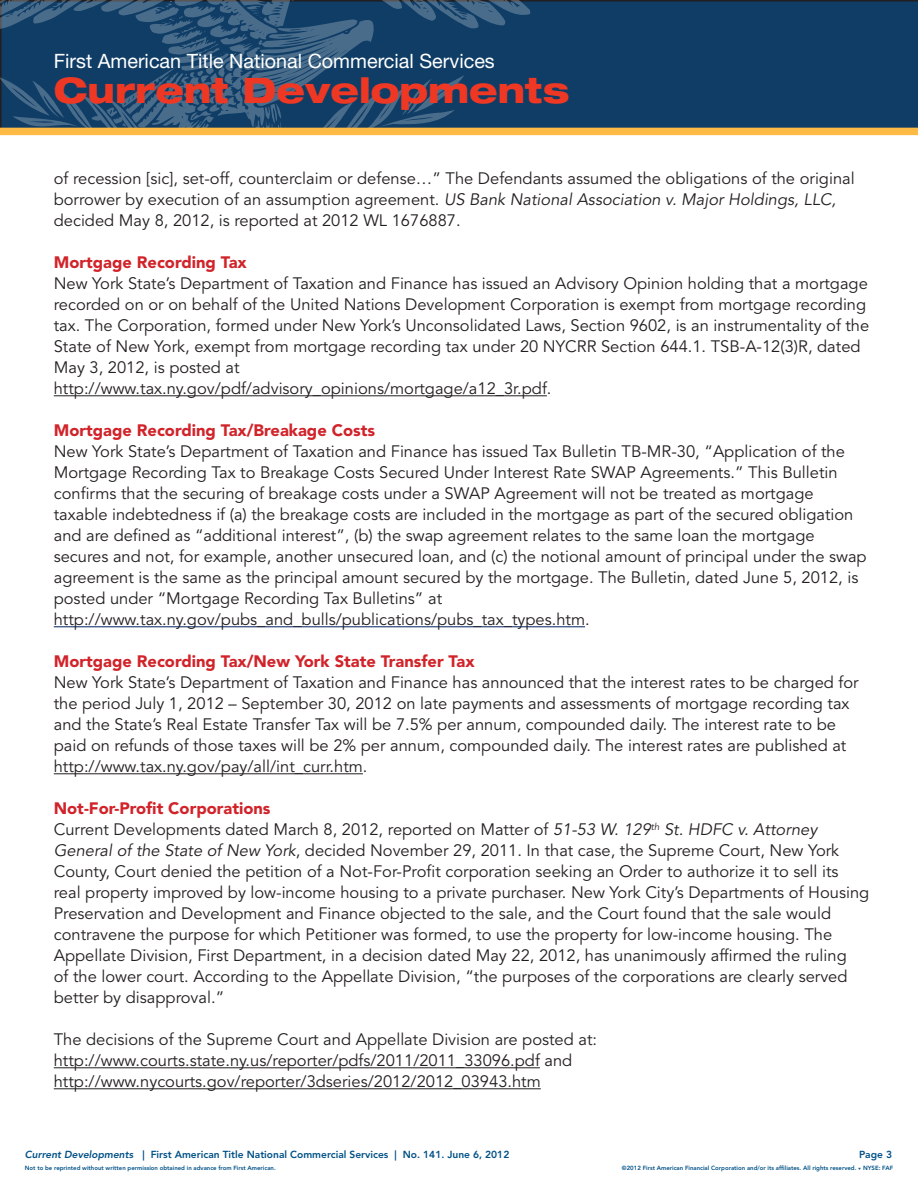
<style>
.page{position:relative;width:918px;height:1188px;background:#fff}
.page>*{position:absolute;margin:0;border:0;box-sizing:border-box;transform-origin:0 0}
.t1{font:800 expanded 35.1px "Helvetica Neue LT Std";color:#ef3824}
.t2{font:19.8px "Helvetica Neue LT Std";color:#fff}
.t3{font:16.5px/21px "Avenir LT Std";color:#231f20}
.t4{font:900 16.5px "Avenir LT Std";color:#d1232a}
.t5{font:800 10.2px "Avenir LT Std";color:#005187}
.t6{font:800 6px "Avenir LT Std";color:#005187}
.s1{font-style:italic}
</style>
<div class="page">
<div style="left:530px;top:0;width:388px;height:128px;background:#0f3d66"></div>
<svg style="left:0;top:0;width:530px;height:128px;background:#204a6f"></svg>
<hr style="left:54px;top:395px;width:493px;height:1px;background:#231f20">
<hr style="left:54px;top:626px;width:531px;height:1px;background:#002060">
<hr style="left:54px;top:773px;width:309px;height:1px;background:#231f20">
<hr style="left:54px;top:1067px;width:486px;height:1px;background:#231f20">
<hr style="left:54px;top:1088px;width:487px;height:1px;background:#231f20">
<div style="left:0;top:128px;width:918px;height:7px;background:#fdba45"></div>
<p class="t2" style="left:54px;top:49px;width:443px">First American Title National Commercial Services</p>
<h1 class="t1" style="left:54px;top:68px;width:517px">Current Developments</h1>
<p class="t3" style="left:54px;top:168px;width:802px">of recession [sic], set-off, counterclaim or defense…” The Defendants assumed the obligations of the original borrower by execution of an assumption agreement. <span class="s1">US Bank National Association v. Major Holdings, LLC, </span>decided May 8, 2012, is reported at 2012 WL 1676887.</p>
<p class="t4" style="left:54px;top:252px;width:194px">Mortgage Recording Tax</p>
<p class="t3" style="left:54px;top:273px;width:817px">New York State’s Department of Taxation and Finance has issued an Advisory Opinion holding that a mortgage recorded on or on behalf of the United Nations Development Corporation is exempt from mortgage recording tax. The Corporation, formed under New York’s Unconsolidated Laws, Section 9602, is an instrumentality of the State of New York, exempt from mortgage recording tax under 20 NYCRR Section 644.1. TSB-A-12(3)R, dated May 3, 2012, is posted at</p>
<p class="t3" style="left:54px;top:378px;width:499px">http://www.tax.ny.gov/pdf/advisory_opinions/mortgage/a12_3r.pdf.</p>
<p class="t4" style="left:54px;top:420px;width:323px">Mortgage Recording Tax/Breakage Costs</p>
<p class="t3" style="left:54px;top:441px;width:814px">New York State’s Department of Taxation and Finance has issued Tax Bulletin TB-MR-30, “Application of the Mortgage Recording Tax to Breakage Costs Secured Under Interest Rate SWAP Agreements.” This Bulletin confirms that the securing of breakage costs under a SWAP Agreement will not be treated as mortgage taxable indebtedness if (a) the breakage costs are included in the mortgage as part of the secured obligation and are defined as “additional interest”, (b) the swap agreement relates to the same loan the mortgage secures and not, for example, another unsecured loan, and (c) the notional amount of principal under the swap agreement is the same as the principal amount secured by the mortgage. The Bulletin, dated June 5, 2012, is posted under “Mortgage Recording Tax Bulletins” at</p>
<p class="t3" style="left:54px;top:609px;width:537px">http://www.tax.ny.gov/pubs_and_bulls/publications/pubs_tax_types.htm.</p>
<p class="t4" style="left:54px;top:651px;width:422px">Mortgage Recording Tax/New York State Transfer Tax</p>
<p class="t3" style="left:54px;top:672px;width:806px">New York State’s Department of Taxation and Finance has announced that the interest rates to be charged for the period July 1, 2012 – September 30, 2012 on late payments and assessments of mortgage recording tax and the State’s Real Estate Transfer Tax will be 7.5% per annum, compounded daily. The interest rate to be paid on refunds of those taxes will be 2% per annum, compounded daily. The interest rates are published at http://www.tax.ny.gov/pay/all/int_curr.htm.</p>
<p class="t4" style="left:54px;top:798px;width:218px">Not-For-Profit Corporations</p>
<p class="t3" style="left:54px;top:819px;width:817px">Current Developments dated March 8, 2012, reported on Matter of <span class="s1">51-53 W. 129</span><sup>th</sup> <span class="s1">St. HDFC v. Attorney General of the State of New York</span>, decided November 29, 2011. In that case, the Supreme Court, New York County, Court denied the petition of a Not-For-Profit corporation seeking an Order to authorize it to sell its real property improved by low-income housing to a private purchaser. New York City’s Departments of Housing Preservation and Development and Finance objected to the sale, and the Court found that the sale would contravene the purpose for which Petitioner was formed, to use the property for low-income housing. The Appellate Division, First Department, in a decision dated May 22, 2012, has unanimously affirmed the ruling<br>of the lower court. According to the Appellate Division, “the purposes of the corporations are clearly served better by disapproval.”</p>
<p class="t3" style="left:54px;top:1029px;width:545px">The decisions of the Supreme Court and Appellate Division are posted at:</p>
<p class="t3" style="left:54px;top:1050px;width:520px">http://www.courts.state.ny.us/reporter/pdfs/2011/2011_33096.pdf and</p>
<p class="t3" style="left:54px;top:1071px;width:489px">http://www.nycourts.gov/reporter/3dseries/2012/2012_03943.htm</p>
<p class="t5" style="left:25px;top:1148px;width:486px"><span class="s1">Current Developments</span> | First American Title National Commercial Services | No. 141. June 6, 2012</p>
<p class="t5" style="left:859px;top:1148px;width:35px">Page 3</p>
<p class="t6" style="left:25px;top:1164px;width:252px">Not to be reprinted without written permission obtained in advance from First American.</p>
<p class="t6" style="left:622px;top:1164px;width:273px">©2012 First American Financial Corporation and/or its affiliates. All rights reserved. ❑ NYSE: FAF</p>
</div>
